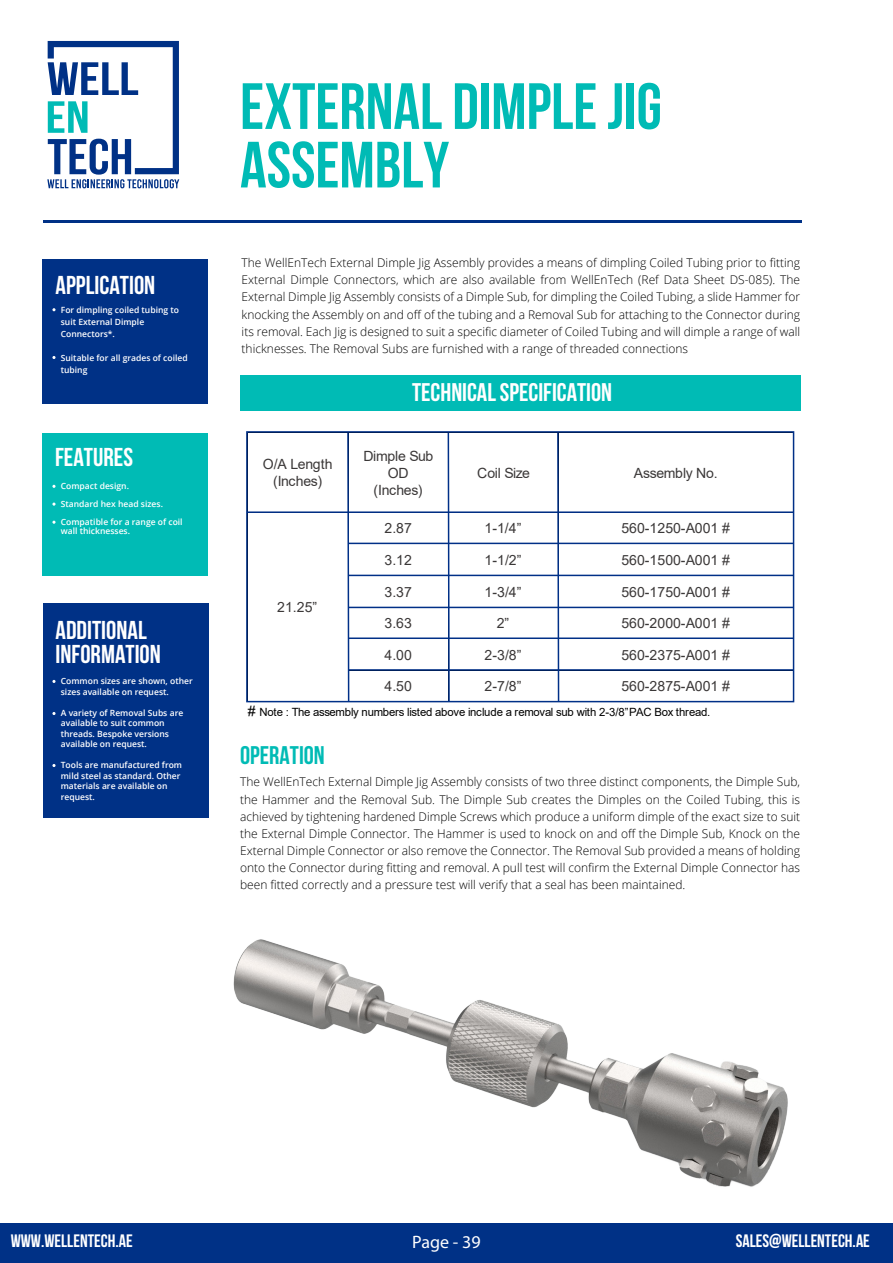
<style>
.page{position:relative;width:893px;height:1263px;background:#fff}
.page>*{position:absolute;margin:0;border:0;box-sizing:border-box;transform-origin:0 0}
.t1{font:700 65.25px/58.5px "Bebas Neue";color:#00bbb5}
.t2{font:700 25.8px/24px "Bebas Neue";color:#fff}
.t3{font:700 25.5px "Bebas Neue";color:#fff}
.t4{font:700 25.5px "Bebas Neue";color:#00bbb5}
.t5{font:700 18px "Bebas Neue";color:#fff}
.t6{font:18px "Myriad Pro";color:#fff}
.t7{font:14.1px "Arial";color:#3b3838}
.t8{font:14.1px/17.1px "Arial";letter-spacing:-.025em;color:#3b3838;text-align:center}
.t9{font:300 12px/17.1px "Open Sans";color:#000;text-align:justify}
.t10{font:11.4px "Arial";letter-spacing:-.025em;color:#000}
.t11{font:600 8.55px/10.5px "Open Sans";color:#fff}
.s1{font-size:14.1px}
</style>
<div class="page">
<hr style="left:43px;top:220px;width:758px;height:3px;background:#003186">
<div style="left:43px;top:259px;width:165px;height:144px;background:#003186"></div>
<div style="left:43px;top:603px;width:166px;height:215px;background:#003186"></div>
<div style="left:43px;top:433px;width:165px;height:142px;background:#00bbb5"></div>
<div style="left:0;top:1224px;width:893px;height:39px;background:#003186"></div>
<svg style="left:52px;top:308px;width:4px;height:3px"></svg>
<svg style="left:52px;top:356px;width:4px;height:3px"></svg>
<svg style="left:52px;top:485px;width:4px;height:3px"></svg>
<svg style="left:52px;top:680px;width:4px;height:3px"></svg>
<svg style="left:52px;top:712px;width:4px;height:3px"></svg>
<svg style="left:52px;top:764px;width:4px;height:3px"></svg>
<div style="left:240px;top:375px;width:560px;height:36px;background:#00bbb5"></div>
<hr style="left:248px;top:702px;width:100px;height:1px;background:#000">
<hr style="left:349px;top:702px;width:99px;height:1px;background:#000">
<hr style="left:449px;top:702px;width:109px;height:1px;background:#000">
<hr style="left:559px;top:702px;width:234px;height:1px;background:#000">
<div style="left:246px;top:431px;width:548px;height:271px;border:2px solid #003087"></div>
<hr style="left:349px;top:543px;width:444px;height:1px;background:#003087">
<hr style="left:247px;top:511px;width:546px;height:2px;background:#003087">
<hr style="left:349px;top:575px;width:444px;height:1px;background:#003087">
<hr style="left:349px;top:607px;width:444px;height:1px;background:#003087">
<hr style="left:349px;top:637px;width:444px;height:2px;background:#003087">
<hr style="left:349px;top:669px;width:444px;height:2px;background:#003087">
<svg style="left:346px;top:431px;width:4px;height:272px"></svg>
<svg style="left:447px;top:431px;width:3px;height:272px"></svg>
<svg style="left:556px;top:431px;width:4px;height:272px"></svg>
<img style="left:234px;top:939px;width:554px;height:248px">
<svg style="left:47px;top:41px;width:132px;height:147px"></svg>
<h2 class="t2" style="left:56px;top:272px;width:101px">APPLICATION</h2>
<p class="t11" style="left:61px;top:303px;width:120px;line-height:12px">For dimpling coiled tubing to suit External Dimple<br>Connectors*.</p>
<p class="t11" style="left:61px;top:351px;width:128px;line-height:12px">Suitable for all grades of coiled tubing</p>
<h2 class="t2" style="left:55px;top:445px;width:79px">FEATURES</h2>
<p class="t11" style="left:61px;top:477px;width:123px;line-height:18px">Compact design.<br>Standard hex head sizes.<br>Compatible for a range of coil</p>
<p class="t11" style="left:61px;top:525px;width:71px">wall thicknesses.</p>
<h2 class="t2" style="left:56px;top:618px;width:107px">ADDITIONAL<br>INFORMATION</h2>
<p class="t11" style="left:61px;top:676px;width:133px">Common sizes are shown, other sizes available on request.</p>
<p class="t11" style="left:61px;top:707px;width:124px">A variety of Removal Subs are available to suit common threads. Bespoke versions available on request.</p>
<p class="t11" style="left:61px;top:760px;width:123px">Tools are manufactured from mild steel as standard. Other materials are available on request.</p>
<h1 class="t1" style="left:240px;top:76px;width:423px">EXTERNAL DIMPLE JIG<br>ASSEMBLY</h1>
<p class="t9" style="left:242px;top:254px;width:560px">The WellEnTech External Dimple Jig Assembly provides a means of dimpling Coiled Tubing prior to fitting External Dimple Connectors, which are also available from WellEnTech (Ref Data Sheet DS-085). The External Dimple Jig Assembly consists of a Dimple Sub, for dimpling the Coiled Tubing, a slide Hammer for knocking the Assembly on and off of the tubing and a Removal Sub for attaching to the Connector during its removal. Each Jig is designed to suit a specific diameter of Coiled Tubing and will dimple a range of wall thicknesses. The Removal Subs are furnished with a range of threaded connections</p>
<h3 class="t3" style="left:412px;top:379px;width:201px">TECHNICAL SPECIFICATION</h3>
<p class="t8" style="left:263px;top:455px;width:71px">O/A Length (Inches)</p>
<p class="t8" style="left:363px;top:447px;width:71px">Dimple Sub<br>OD (Inches)</p>
<p class="t8" style="left:477px;top:464px;width:54px">Coil Size</p>
<p class="t8" style="left:634px;top:464px;width:85px">Assembly No.</p>
<p class="t7" style="left:385px;top:519px;width:29px">2.87</p>
<p class="t7" style="left:485px;top:519px;width:38px">1-1/4”</p>
<p class="t7" style="left:621px;top:519px;width:110px">560-1250-A001 #</p>
<p class="t7" style="left:385px;top:550px;width:29px">3.12</p>
<p class="t7" style="left:485px;top:550px;width:38px">1-1/2”</p>
<p class="t7" style="left:621px;top:550px;width:110px">560-1500-A001 #</p>
<p class="t7" style="left:385px;top:582px;width:29px">3.37</p>
<p class="t7" style="left:485px;top:582px;width:38px">1-3/4”</p>
<p class="t7" style="left:621px;top:582px;width:110px">560-1750-A001 #</p>
<p class="t7" style="left:385px;top:614px;width:29px">3.63</p>
<p class="t7" style="left:497px;top:614px;width:14px">2”</p>
<p class="t7" style="left:621px;top:614px;width:110px">560-2000-A001 #</p>
<p class="t7" style="left:385px;top:645px;width:29px">4.00</p>
<p class="t7" style="left:485px;top:645px;width:38px">2-3/8”</p>
<p class="t7" style="left:621px;top:645px;width:110px">560-2375-A001 #</p>
<p class="t7" style="left:385px;top:677px;width:29px">4.50</p>
<p class="t7" style="left:485px;top:677px;width:38px">2-7/8”</p>
<p class="t7" style="left:621px;top:677px;width:110px">560-2875-A001 #</p>
<p class="t10" style="left:248px;top:704px;width:464px"><span class="s1">#</span> Note : The assembly numbers listed above include a removal sub with 2-3/8”PAC Box thread.</p>
<p class="t7" style="left:277px;top:598px;width:41px">21.25”</p>
<h3 class="t4" style="left:240px;top:741px;width:86px">OPERATION</h3>
<p class="t9" style="left:240px;top:773px;width:562px">The WellEnTech External Dimple Jig Assembly consists of two three distinct components, the Dimple Sub, the Hammer and the Removal Sub. The Dimple Sub creates the Dimples on the Coiled Tubing, this is achieved by tightening hardened Dimple Screws which produce a uniform dimple of the exact size to suit the External Dimple Connector. The Hammer is used to knock on and off the Dimple Sub, Knock on the External Dimple Connector or also remove the Connector. The Removal Sub provided a means of holding onto the Connector during fitting and removal. A pull test will confirm the External Dimple Connector has been fitted correctly and a pressure test will verify that a seal has been maintained.</p>
<h3 class="t5" style="left:11px;top:1231px;width:123px">WWW.WELLENTECH.AE</h3>
<h3 class="t5" style="left:736px;top:1231px;width:136px">SALES@WELLENTECH.AE</h3>
<h3 class="t6" style="left:412px;top:1231px;width:70px">Page - 39</h3>
</div>
